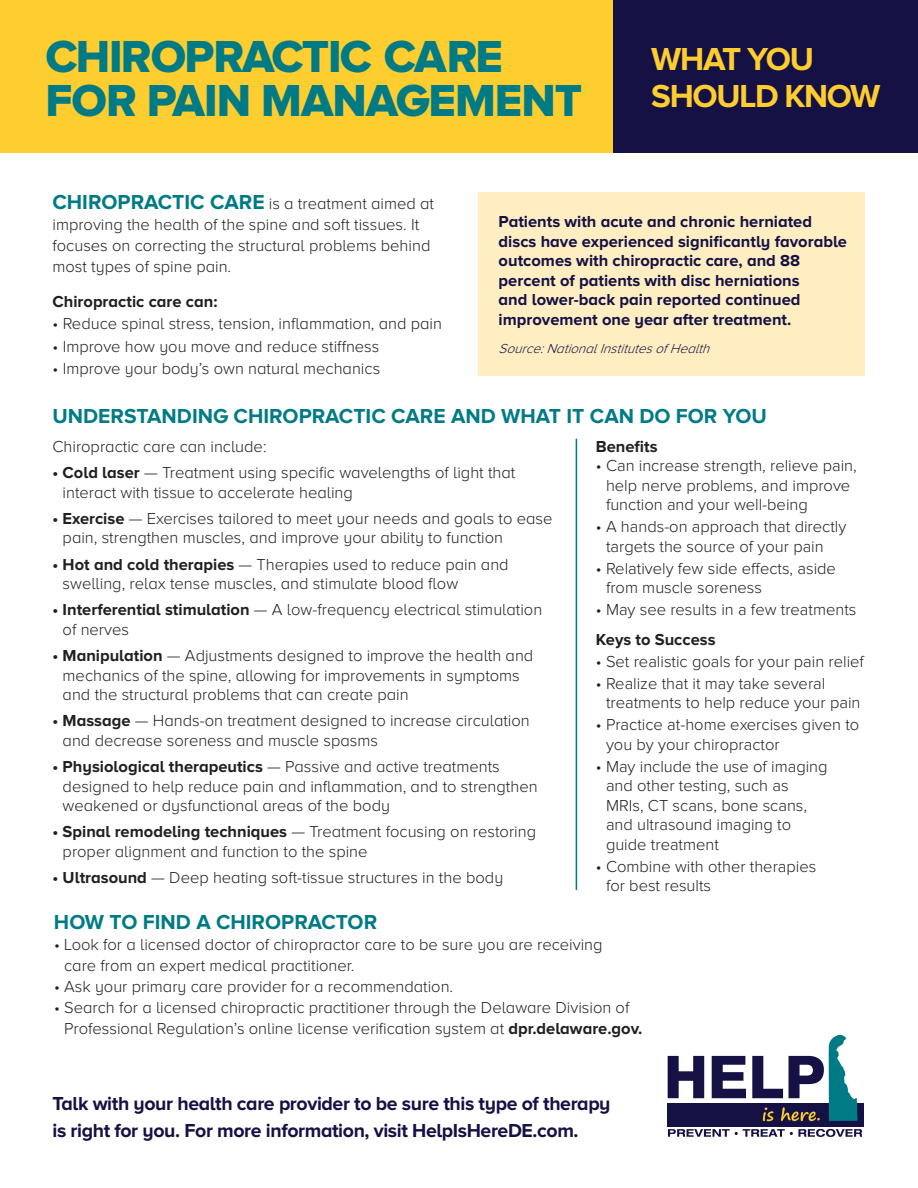
<style>
.page{position:relative;width:918px;height:1188px;background:#fff}
.page>*{position:absolute;margin:0;border:0;box-sizing:border-box;transform-origin:0 0}
.t1{font:46.5px/44.7px "Proxima Nova A Extrabld";letter-spacing:-.02em;color:#007b85}
.t2{font:700 33px/37.3px "Proxima Nova A";letter-spacing:-.04em;color:#fecd2f}
.t3{font:700 21px "Proxima Nova A";color:#007b85}
.t4{font:700 19.5px/27px "Proxima Nova A";letter-spacing:-.02em;color:#151144}
.t5{font:300 16.5px/19.5px "Proxima Nova A";color:#231f20}
.t6{font:300 16.5px/19.5px "Proxima Nova";color:#231f20}
.t7{font:700 16.5px/19.5px "Proxima Nova A";color:#151144}
.t8{font:700 16.5px "Proxima Nova";color:#231f20}
.t9{font:700 16.5px "Proxima Nova A";color:#231f20}
.t10{font:italic 300 13.5px "Proxima Nova A";color:#151144}
.s1{font-weight:700;font-size:21px;color:#007b85}
.s2{font-weight:700}
</style>
<div class="page">
<div style="left:478px;top:193px;width:386px;height:183px;background:#feeec2"></div>
<div style="left:612px;top:0;width:306px;height:152px;background:#151144"></div>
<div style="left:0;top:0;width:612px;height:152px;background:#fecd2f"></div>
<div style="left:667px;top:1103px;width:197px;height:24px;background:#151144"></div>
<svg style="left:668px;top:1056px;width:36px;height:42px"></svg>
<svg style="left:712px;top:1056px;width:34px;height:42px"></svg>
<svg style="left:752px;top:1035px;width:106px;height:86px"></svg>
<svg style="left:668px;top:1129px;width:194px;height:8px"></svg>
<hr style="left:576px;top:439px;width:1px;height:451px;background:#007b85">
<h1 class="t1" style="left:45px;top:33px;width:538px">CHIROPRACTIC CARE<br>FOR PAIN MANAGEMENT</h1>
<h2 class="t2" style="left:651px;top:39px;width:231px">WHAT YOU<br>SHOULD KNOW</h2>
<p class="t5" style="left:52px;top:193px;width:383px;line-height:21px"><span class="s1">CHIROPRACTIC CARE</span> is a treatment aimed at improving the health of the spine and soft tissues. It focuses on correcting the structural problems behind most types of spine pain.</p>
<p class="t9" style="left:52px;top:292px;width:166px">Chiropractic care can:</p>
<p class="t5" style="left:52px;top:314px;width:391px">• Reduce spinal stress, tension, inflammation, and pain</p>
<p class="t5" style="left:52px;top:336px;width:328px">• Improve how you move and reduce stiffness</p>
<p class="t5" style="left:52px;top:359px;width:329px">• Improve your body’s own natural mechanics</p>
<p class="t7" style="left:499px;top:212px;width:350px">Patients with acute and chronic herniated discs have experienced significantly favorable outcomes with chiropractic care, and 88 percent of patients with disc herniations<br>and lower-back pain reported continued improvement one year after treatment.</p>
<p class="t10" style="left:499px;top:341px;width:217px">Source:NationalInstitutesofHealth</p>
<p class="t3" style="left:52px;top:404px;width:716px">UNDERSTANDING CHIROPRACTIC CARE AND WHAT IT CAN DO FOR YOU</p>
<p class="t5" style="left:52px;top:436px;width:216px">Chiropractic care can include:</p>
<p class="t5" style="left:63px;top:463px;width:454px;text-indent:-10px"><span class="s2">• Cold laser</span> — Treatment using specific wavelengths of light that interact with tissue to accelerate healing</p>
<p class="t5" style="left:63px;top:508px;width:491px;text-indent:-10px"><span class="s2">• Exercise</span> — Exercises tailored to meet your needs and goals to ease pain, strengthen muscles, and improve your ability to function</p>
<p class="t5" style="left:63px;top:554px;width:448px;text-indent:-10px"><span class="s2">• Hot and cold therapies</span> — Therapies used to reduce pain and swelling, relax tense muscles, and stimulate blood flow</p>
<p class="t5" style="left:63px;top:600px;width:481px;text-indent:-10px"><span class="s2">• Interferential stimulation</span> — A low-frequency electrical stimulation of nerves</p>
<p class="t5" style="left:63px;top:646px;width:472px;text-indent:-10px"><span class="s2">• Manipulation</span> — Adjustments designed to improve the health and mechanics of the spine, allowing for improvements in symptoms and the structural problems that can create pain</p>
<p class="t5" style="left:63px;top:711px;width:469px;text-indent:-10px"><span class="s2">• Massage</span> — Hands-on treatment designed to increase circulation and decrease soreness and muscle spasms</p>
<p class="t5" style="left:63px;top:757px;width:477px;text-indent:-10px"><span class="s2">• Physiological therapeutics</span> — Passive and active treatments designed to help reduce pain and inflammation, and to strengthen weakened or dysfunctional areas of the body</p>
<p class="t5" style="left:63px;top:822px;width:475px;text-indent:-10px"><span class="s2">• Spinal remodeling techniques</span> — Treatment focusing on restoring proper alignment and function to the spine</p>
<p class="t5" style="left:52px;top:868px;width:452px"><span class="s2">• Ultrasound</span> — Deep heating soft-tissue structures in the body</p>
<p class="t8" style="left:596px;top:437px;width:63px">Benefits</p>
<p class="t6" style="left:606px;top:456px;width:252px;text-indent:-10px">• Can increase strength, relieve pain, help nerve problems, and improve function and your well-being</p>
<p class="t6" style="left:606px;top:517px;width:242px;text-indent:-10px">• A hands-on approach that directly targets the source of your pain</p>
<p class="t6" style="left:606px;top:559px;width:231px;text-indent:-10px">• Relatively few side effects, aside from muscle soreness</p>
<p class="t6" style="left:596px;top:600px;width:262px">• May see results in a few treatments</p>
<p class="t8" style="left:596px;top:630px;width:121px">Keys to Success</p>
<p class="t6" style="left:596px;top:652px;width:270px">• Set realistic goals for your pain relief</p>
<p class="t6" style="left:606px;top:674px;width:256px;text-indent:-10px">• Realize that it may take several treatments to help reduce your pain</p>
<p class="t6" style="left:606px;top:715px;width:255px;text-indent:-10px">• Practice at-home exercises given to you by your chiropractor</p>
<p class="t6" style="left:606px;top:757px;width:223px;text-indent:-10px">• May include the use of imaging and other testing, such as<br>MRIs, CT scans, bone scans, and ultrasound imaging to guide treatment</p>
<p class="t6" style="left:606px;top:857px;width:212px;text-indent:-10px">• Combine with other therapies for best results</p>
<p class="t3" style="left:54px;top:910px;width:325px">HOW TO FIND A CHIROPRACTOR</p>
<p class="t5" style="left:64px;top:934px;width:540px;line-height:21px;text-indent:-10px">• Look for a licensed doctor of chiropractor care to be sure you are receiving care from an expert medical practitioner.</p>
<p class="t5" style="left:54px;top:977px;width:401px">• Ask your primary care provider for a recommendation.</p>
<p class="t5" style="left:64px;top:997px;width:580px;line-height:21px;text-indent:-10px">• Search for a licensed chiropractic practitioner through the Delaware Division of<br>Professional Regulation’s online license verification system at <span class="s2">dpr.delaware.gov.</span></p>
<p class="t4" style="left:52px;top:1089px;width:560px">Talk with your health care provider to be sure this type of therapy is right for you. For more information, visit HelpIsHereDE.com.</p>
</div>
